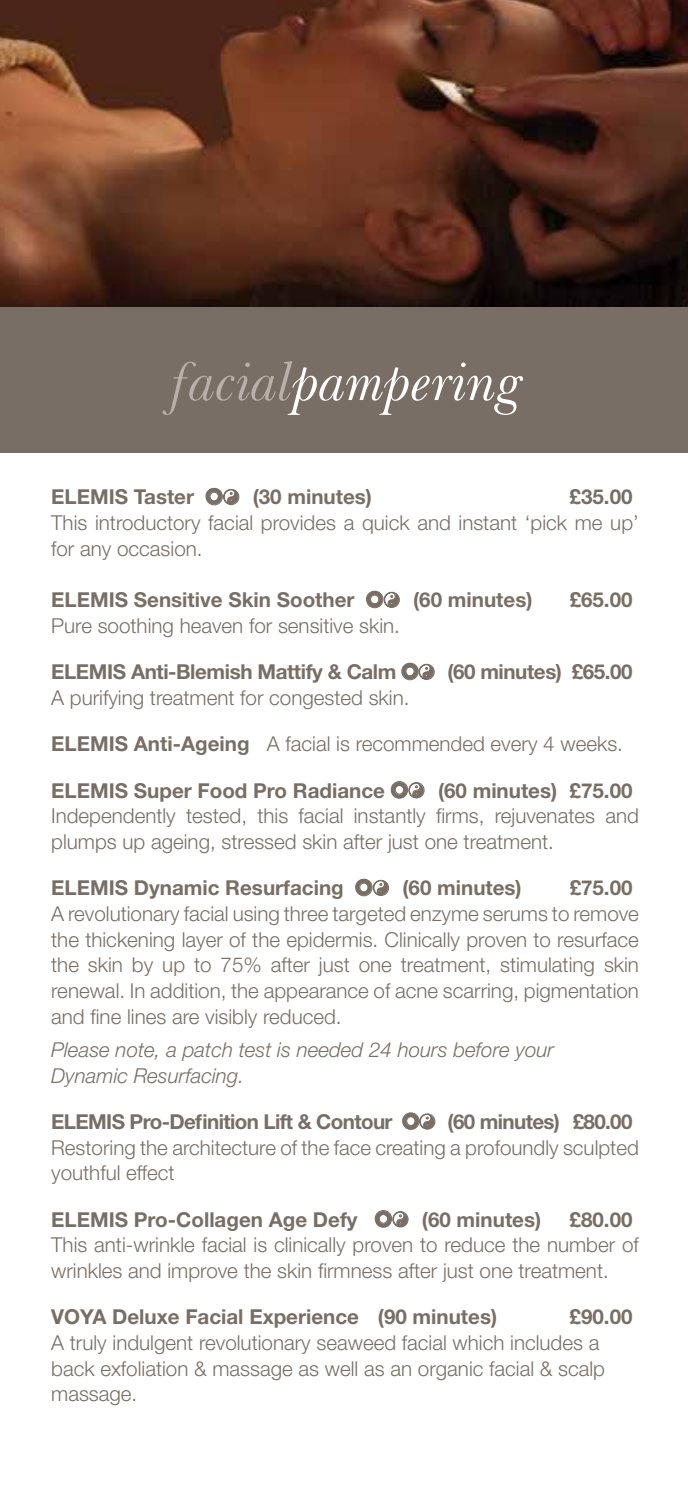
<style>
.page{position:relative;width:688px;height:1489px;background:#fff}
.page>*{position:absolute;margin:0;border:0;box-sizing:border-box;transform-origin:0 0}
.t1{font:italic 54px "Baskerville BT";color:#fff}
.t2{font:300 20.5px/25.8px "Helvetica Neue";color:#796e65}
.t3{font:700 20.5px "Helvetica Neue";color:#796e65}
.t4{font:italic 300 20.5px/25.8px "Helvetica Neue";color:#796e65}
.t5{font:700 20.5px "Helvetica Neue";letter-spacing:-.03em;color:#796e65}
.t6{font:700 20.5px "Helvetica Neue";letter-spacing:-.02em;color:#796e65}
.s1{color:#b9b0ab}
.s2{font-family:"Futura"}
.s3{font-weight:700}
</style>
<div class="page">
<img style="left:0;top:0;width:687px;height:307px">
<div style="left:0;top:307px;width:687px;height:145px;background:#796e65"></div>
<svg style="left:205px;top:488px;width:34px;height:17px"></svg>
<svg style="left:366px;top:590px;width:34px;height:18px"></svg>
<svg style="left:401px;top:662px;width:33px;height:18px"></svg>
<svg style="left:390px;top:781px;width:34px;height:17px"></svg>
<svg style="left:355px;top:878px;width:34px;height:18px"></svg>
<svg style="left:402px;top:1112px;width:33px;height:17px"></svg>
<svg style="left:374px;top:1210px;width:34px;height:17px"></svg>
<h1 class="t1" style="left:172px;top:349px;width:353px"><span class="s1">facial</span>pampering</h1>
<p class="t3" style="left:51px;top:484px;width:173px">ELEMIS Taster <span class="s2">O</span></p>
<p class="t3" style="left:253px;top:484px;width:121px">(30 minutes)</p>
<p class="t3" style="left:569px;top:484px;width:64px">£35.00</p>
<p class="t2" style="left:51px;top:509px;width:589px">This introductory facial provides a quick and instant ‘pick me up’ for any occasion.</p>
<p class="t3" style="left:51px;top:587px;width:333px">ELEMIS Sensitive Skin Soother <span class="s2">O</span></p>
<p class="t3" style="left:413px;top:587px;width:121px">(60 minutes)</p>
<p class="t3" style="left:569px;top:587px;width:64px">£65.00</p>
<p class="t2" style="left:51px;top:612px;width:350px">Pure soothing heaven for sensitive skin.</p>
<p class="t6" style="left:51px;top:659px;width:369px">ELEMIS Anti-Blemish Mattify &amp; Calm <span class="s2">O</span></p>
<p class="t6" style="left:447px;top:659px;width:187px">(60 minutes) £65.00</p>
<p class="t2" style="left:51px;top:684px;width:360px">A purifying treatment for congested skin.</p>
<p class="t2" style="left:51px;top:730px;width:573px"><span class="s3">ELEMIS Anti-Ageing</span> A facial is recommended every 4 weeks.</p>
<p class="t3" style="left:51px;top:777px;width:358px">ELEMIS Super Food Pro Radiance <span class="s2">O</span></p>
<p class="t3" style="left:438px;top:777px;width:196px">(60 minutes) £75.00</p>
<p class="t2" style="left:51px;top:802px;width:589px">independently tested, this facial instantly firms, rejuvenates and plumps up ageing, stressed skin after just one treatment.</p>
<p class="t3" style="left:51px;top:875px;width:323px">ELEMIS Dynamic Resurfacing <span class="s2">O</span></p>
<p class="t3" style="left:402px;top:875px;width:121px">(60 minutes)</p>
<p class="t3" style="left:569px;top:875px;width:64px">£75.00</p>
<p class="t2" style="left:51px;top:900px;width:589px;text-align:justify">A revolutionary facial using three targeted enzyme serums to remove the thickening layer of the epidermis. Clinically proven to resurface the skin by up to 75% after just one treatment, stimulating skin renewal. in addition, the appearance of acne scarring, pigmentation and fine lines are visibly reduced.</p>
<p class="t4" style="left:51px;top:1036px;width:504px">Please note, a patch test is needed 24 hours before your<br>Dynamic Resurfacing.</p>
<p class="t5" style="left:51px;top:1108px;width:370px">ELEMIS Pro-Definition Lift &amp; Contour <span class="s2">O</span></p>
<p class="t5" style="left:447px;top:1108px;width:186px">(60 minutes) £80.00</p>
<p class="t2" style="left:51px;top:1133px;width:589px">Restoring the architecture of the face creating a profoundly sculpted youthful effect</p>
<p class="t3" style="left:51px;top:1206px;width:342px">ELEMIS Pro-Collagen Age Defy <span class="s2">O</span></p>
<p class="t3" style="left:422px;top:1206px;width:121px">(60 minutes)</p>
<p class="t3" style="left:569px;top:1206px;width:64px">£80.00</p>
<p class="t2" style="left:51px;top:1231px;width:589px">This anti-wrinkle facial is clinically proven to reduce the number of wrinkles and improve the skin firmness after just one treatment.</p>
<p class="t3" style="left:51px;top:1304px;width:447px">VOYA Deluxe Facial Experience (90 minutes)</p>
<p class="t3" style="left:569px;top:1304px;width:64px">£90.00</p>
<p class="t2" style="left:51px;top:1329px;width:555px">A truly indulgent revolutionary seaweed facial which includes a back exfoliation &amp; massage as well as an organic facial &amp; scalp massage.</p>
</div>
